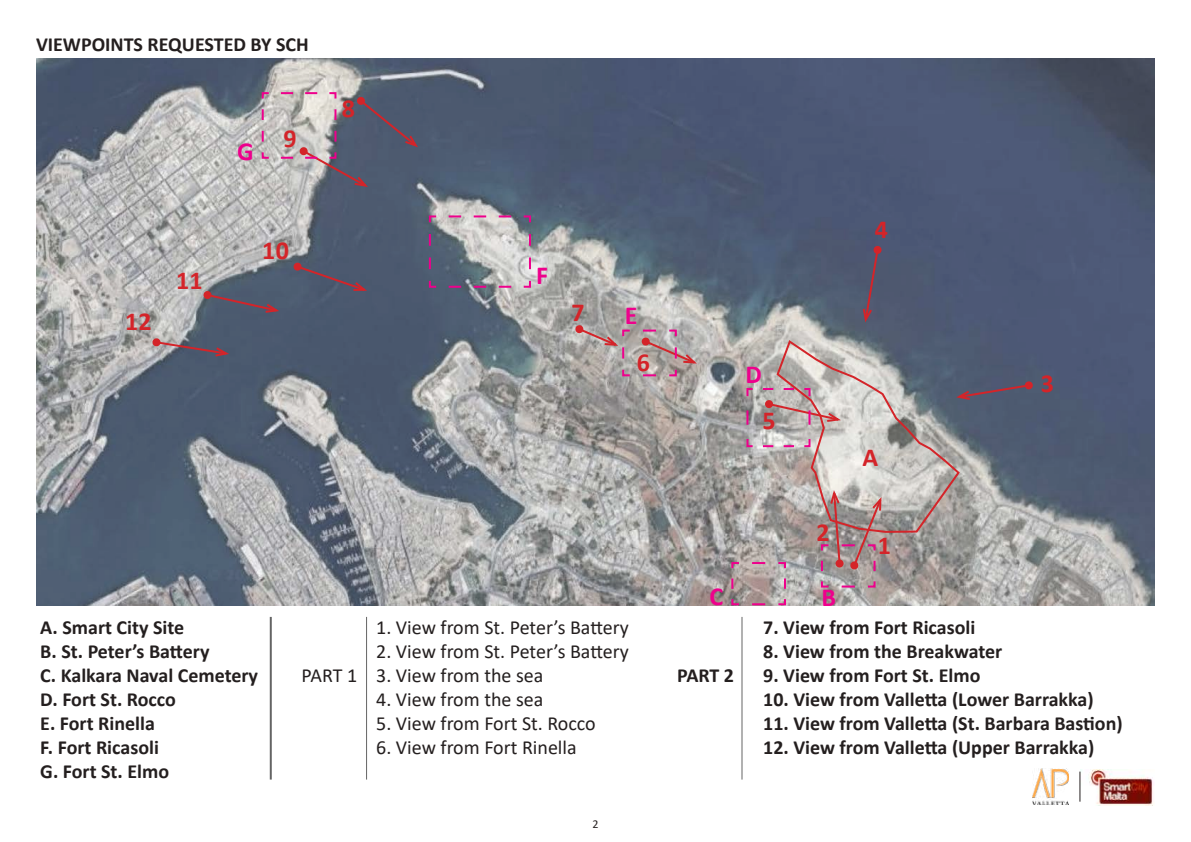
<style>
.page{position:relative;width:1191px;height:842px;background:#fff}
.page>*{position:absolute;margin:0;border:0;box-sizing:border-box;transform-origin:0 0}
.t1{font:700 26px "Calibri";color:#d42429}
.t2{font:700 26px "Calibri";color:#ee008c}
.t3{font:700 20px/24px "Calibri";color:#241f1f}
.t4{font:20px "Calibri";color:#241f1f}
.t5{font:12px "Calibri";color:#241f1f}
</style>
<div class="page">
<img style="left:36px;top:58px;width:1119px;height:548px">
<svg style="left:293px;top:262px;width:77px;height:30px"></svg>
<svg style="left:203px;top:290px;width:79px;height:24px"></svg>
<svg style="left:152px;top:338px;width:80px;height:20px"></svg>
<svg style="left:861px;top:245px;width:21px;height:80px"></svg>
<svg style="left:730px;top:338px;width:301px;height:268px"></svg>
<svg style="left:575px;top:325px;width:124px;height:52px"></svg>
<svg style="left:428px;top:214px;width:104px;height:75px"></svg>
<svg style="left:261px;top:91px;width:159px;height:97px"></svg>
<hr style="left:270px;top:617px;width:2px;height:162px;background:#646464">
<hr style="left:366px;top:617px;width:1px;height:162px;background:#646464">
<hr style="left:741px;top:617px;width:1px;height:162px;background:#646464">
<img style="left:1032px;top:768px;width:36px;height:36px">
<img style="left:1080px;top:769px;width:74px;height:36px">
<hr style="left:1079px;top:771px;width:1px;height:31px;background:#241f1f">
<p class="t3" style="left:36px;top:32px;width:274px">VIEWPOINTS REQUESTED BY SCH</p>
<h1 class="t1" style="left:125px;top:303px;width:28px">12</h1>
<h1 class="t1" style="left:176px;top:262px;width:28px">11</h1>
<h1 class="t2" style="left:237px;top:133px;width:18px">G</h1>
<h1 class="t1" style="left:283px;top:120px;width:15px">9</h1>
<h1 class="t1" style="left:262px;top:232px;width:28px">10</h1>
<h1 class="t1" style="left:342px;top:90px;width:15px">8</h1>
<h1 class="t2" style="left:536px;top:257px;width:13px">F</h1>
<h1 class="t1" style="left:571px;top:294px;width:15px">7</h1>
<h1 class="t2" style="left:625px;top:297px;width:14px">E</h1>
<h1 class="t1" style="left:637px;top:344px;width:15px">6</h1>
<h1 class="t1" style="left:875px;top:211px;width:15px">4</h1>
<h1 class="t2" style="left:745px;top:356px;width:18px">D</h1>
<h1 class="t1" style="left:762px;top:402px;width:15px">5</h1>
<h1 class="t1" style="left:816px;top:514px;width:15px">2</h1>
<h1 class="t2" style="left:709px;top:578px;width:15px">C</h1>
<h1 class="t2" style="left:821px;top:579px;width:16px">B</h1>
<h1 class="t1" style="left:862px;top:439px;width:17px">A</h1>
<h1 class="t1" style="left:877px;top:527px;width:15px">1</h1>
<h1 class="t1" style="left:1041px;top:365px;width:15px">3</h1>
<p class="t3" style="left:40px;top:615px;width:219px">A. Smart City Site<br>B. St. Peter’s Battery<br>C. Kalkara Naval Cemetery<br>D. Fort St. Rocco<br>E. Fort Rinella<br>F. Fort Ricasoli<br>G. Fort St. Elmo</p>
<p class="t4" style="left:376px;top:613px;width:254px">1. View from St. Peter’s Battery</p>
<p class="t4" style="left:376px;top:637px;width:254px">2. View from St. Peter’s Battery</p>
<p class="t4" style="left:376px;top:661px;width:169px">3. View from the sea</p>
<p class="t4" style="left:376px;top:685px;width:169px">4. View from the sea</p>
<p class="t4" style="left:376px;top:709px;width:221px">5. View from Fort St. Rocco</p>
<p class="t4" style="left:376px;top:733px;width:202px">6. View from Fort Rinella</p>
<p class="t4" style="left:302px;top:662px;width:57px">PART 1</p>
<p class="t3" style="left:677px;top:663px;width:59px">PART 2</p>
<p class="t5" style="left:592px;top:815px;width:8px">2</p>
<p class="t3" style="left:763px;top:615px;width:214px">7. View from Fort Ricasoli</p>
<p class="t3" style="left:763px;top:639px;width:240px">8. View from the Breakwater</p>
<p class="t3" style="left:763px;top:663px;width:219px">9. View from Fort St. Elmo</p>
<p class="t3" style="left:763px;top:687px;width:332px">10. View from Valletta (Lower Barrakka)</p>
<p class="t3" style="left:763px;top:711px;width:361px">11. View from Valletta (St. Barbara Bastion)</p>
<p class="t3" style="left:763px;top:735px;width:332px">12. View from Valletta (Upper Barrakka)</p>
</div>
